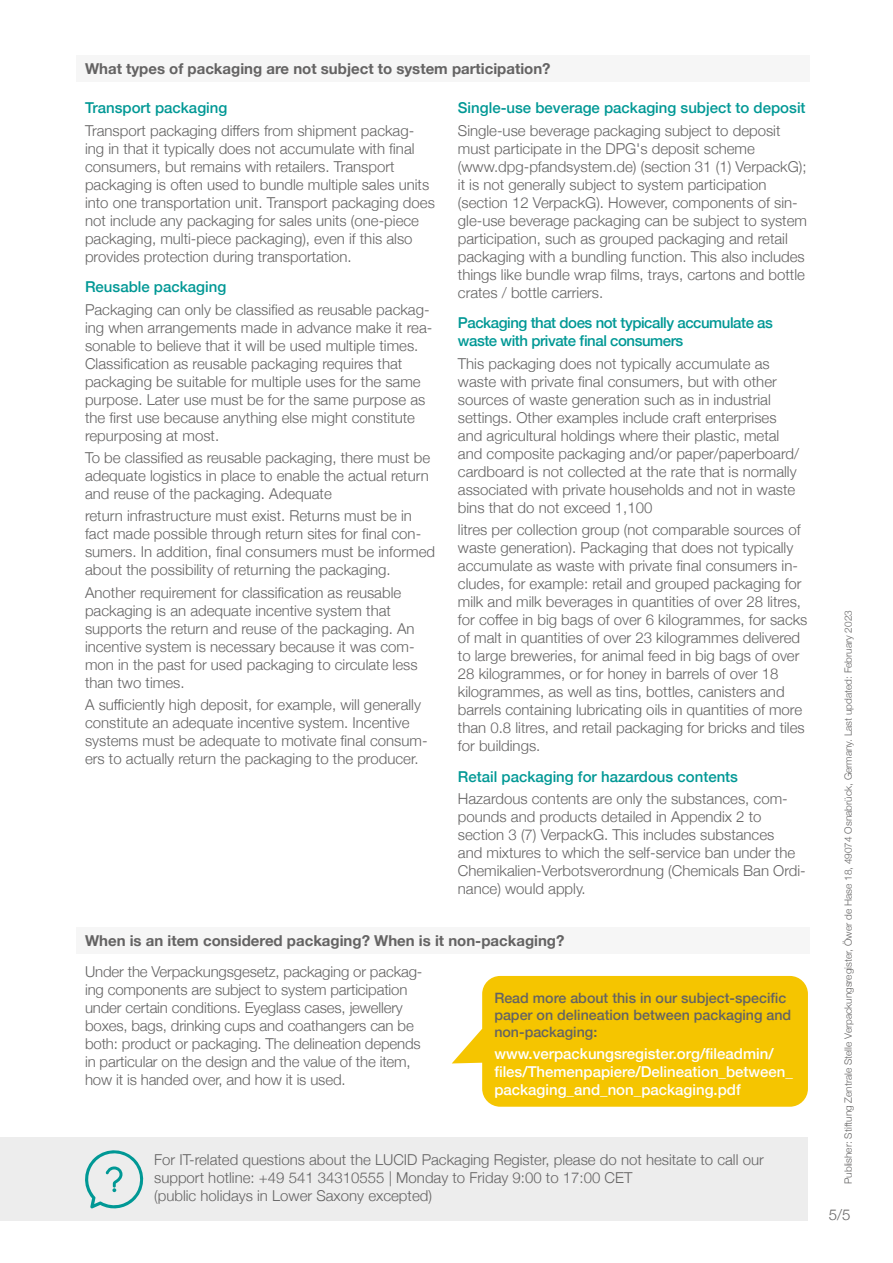
<style>
.page{position:relative;width:893px;height:1263px;background:#fff}
.page>*{position:absolute;margin:0;border:0;box-sizing:border-box;transform-origin:0 0}
.p_Wissen_zweispaltig{font:300 15px/18px "Helvetica Neue";color:#646363}
.Wissen_h4_zweispalti{font:500 15px "Helvetica Neue";color:#009895}
.Wissen__h3{font:700 15px "Helvetica Neue";color:#646363}
.Wissen__Lesen_Sie_me{font:500 15px/18px "Helvetica Neue";color:#fff}
.Wissen_h4_zweispalti-2{font:500 15px/18px "Helvetica Neue";letter-spacing:-.03em;color:#009895}
.Wissen__Lesen_Sie_me-2{font:500 14.25px/17.1px "Helvetica Neue";color:#646363}
.t1{font:300 10.05px "Helvetica Neue";color:#646363}
</style>
<div class="page">
<div style="left:77px;top:55px;width:732px;height:27px;background:#f6f6f6"></div>
<div style="left:77px;top:927px;width:732px;height:26px;background:#f6f6f6"></div>
<div style="left:0;top:1137px;width:808px;height:83px;background:#ededed"></div>
<svg style="left:85px;top:1150px;width:59px;height:59px"></svg>
<svg style="left:452px;top:976px;width:356px;height:131px;fill:#f5c500"></svg>
<p class="Wissen__h3" style="left:85px;top:57px;width:467px">What types of packaging are not subject to system participation?</p>
<p class="Wissen_h4_zweispalti" style="left:85px;top:96px;width:144px">Transport packaging</p>
<p class="p_Wissen_zweispaltig" style="left:85px;top:120px;width:351px">Transport packaging differs from shipment packag&shy;ing in that it typically does not accumulate with final consumers, but remains with retailers. Transport packaging is often used to bundle multiple sales units into one transportation unit. Transport packaging does not include any packaging for sales units (one-piece packaging, multi-piece packaging), even if this also provides protection during transportation.</p>
<p class="Wissen_h4_zweispalti" style="left:85px;top:275px;width:143px">Reusable packaging</p>
<p class="p_Wissen_zweispaltig" style="left:85px;top:299px;width:349px">Packaging can only be classified as reusable packag&shy;ing when arrangements made in advance make it rea&shy;sonable to believe that it will be used multiple times.<br>Classification as reusable packaging requires that packaging be suitable for multiple uses for the same purpose. Later use must be for the same purpose as the first use because anything else might constitute repurposing at most.</p>
<p class="p_Wissen_zweispaltig" style="left:85px;top:447px;width:347px;text-align:justify">To be classified as reusable packaging, there must be adequate logistics in place to enable the actual return and reuse of the packaging. Adequate</p>
<p class="p_Wissen_zweispaltig" style="left:85px;top:506px;width:352px">return infrastructure must exist. Returns must be in fact made possible through return sites for final con&shy;sumers. In addition, final consumers must be informed about the possibility of returning the packaging.</p>
<p class="p_Wissen_zweispaltig" style="left:85px;top:582px;width:334px">Another requirement for classification as reusable packaging is an adequate incentive system that supports the return and reuse of the packaging. An incentive system is necessary because it was com&shy;mon in the past for used packaging to circulate less than two times.</p>
<p class="p_Wissen_zweispaltig" style="left:85px;top:694px;width:344px">A sufficiently high deposit, for example, will generally constitute an adequate incentive system. Incentive systems must be adequate to motivate final consum&shy;ers to actually return the packaging to the producer.</p>
<p class="Wissen_h4_zweispalti" style="left:458px;top:96px;width:349px">Single-use beverage packaging subject to deposit</p>
<p class="p_Wissen_zweispaltig" style="left:458px;top:120px;width:350px">Single-use beverage packaging subject to deposit must participate in the DPG's deposit scheme (www.dpg-pfandsystem.de) (section 31 (1) VerpackG); it is not generally subject to system participation (section 12 VerpackG). However, components of sin&shy;gle-use beverage packaging can be subject to system participation, such as grouped packaging and retail packaging with a bundling function. This also includes things like bundle wrap films, trays, cartons and bottle crates / bottle carriers.</p>
<p class="Wissen_h4_zweispalti-2" style="left:458px;top:313px;width:316px">Packaging that does not typically accumulate as waste with private final consumers</p>
<p class="p_Wissen_zweispaltig" style="left:458px;top:353px;width:343px">This packaging does not typically accumulate as waste with private final consumers, but with other sources of waste generation such as in industrial settings. Other examples include craft enterprises and agricultural holdings where their plastic, metal and composite packaging and/or paper/paperboard/ cardboard is not collected at the rate that is normally associated with private households and not in waste bins that do not exceed 1,100</p>
<p class="p_Wissen_zweispaltig" style="left:458px;top:519px;width:351px">litres per collection group (not comparable sources of waste generation). Packaging that does not typically accumulate as waste with private final consumers in&shy;cludes, for example: retail and grouped packaging for milk and milk beverages in quantities of over 28 litres, for coffee in big bags of over 6 kilogrammes, for sacks of malt in quantities of over 23 kilogrammes delivered to large breweries, for animal feed in big bags of over 28 kilogrammes, or for honey in barrels of over 18 kilogrammes, as well as tins, bottles, canisters and barrels containing lubricating oils in quantities of more than 0.8 litres, and retail packaging for bricks and tiles for buildings.</p>
<p class="Wissen_h4_zweispalti" style="left:458px;top:764px;width:282px">Retail packaging for hazardous contents</p>
<p class="p_Wissen_zweispaltig" style="left:458px;top:788px;width:349px">Hazardous contents are only the substances, com&shy;pounds and products detailed in Appendix 2 to section 3 (7) VerpackG. This includes substances<br>and mixtures to which the self-service ban under the Chemikalien-Verbotsverordnung (Chemicals Ban Ordi&shy;nance) would apply.</p>
<p class="Wissen__h3" style="left:85px;top:929px;width:481px">When is an item considered packaging? When is it non-packaging?</p>
<p class="p_Wissen_zweispaltig" style="left:85px;top:961px;width:339px">Under the Verpackungsgesetz, packaging or packag&shy;ing components are subject to system participation under certain conditions. Eyeglass cases, jewellery boxes, bags, drinking cups and coathangers can be both: product or packaging. The delineation depends in particular on the design and the value of the item, how it is handed over, and how it is used.</p>
<p class="Wissen__Lesen_Sie_me-2" style="left:494px;top:988px;width:298px">Read more about this in our subject-specific paper on delineation between packaging and non-packaging:</p>
<p class="Wissen__Lesen_Sie_me" style="left:494px;top:1044px;width:300px">www.verpackungsregister.org/fileadmin/ files/Themenpapiere/Delineation_between_ packaging_and_non_packaging.pdf</p>
<p class="p_Wissen_zweispaltig" style="left:154px;top:1149px;width:611px">For IT-related questions about the LUCID Packaging Register, please do not hesitate to call our support hotline: +49 541 34310555 | Monday to Friday 9:00 to 17:00 CET<br>(public holidays in Lower Saxony excepted)</p>
<p class="t1" style="left:840px;top:1184px;width:575px;rotate:-90deg">Publisher: Stiftung Zentrale Stelle Verpackungsregister, Öwer de Hase 18, 49074 Osnabrück, Germany. Last updated: February 2023</p>
<p class="p_Wissen_zweispaltig" style="left:829px;top:1205px;width:23px">5/5</p>
</div>
